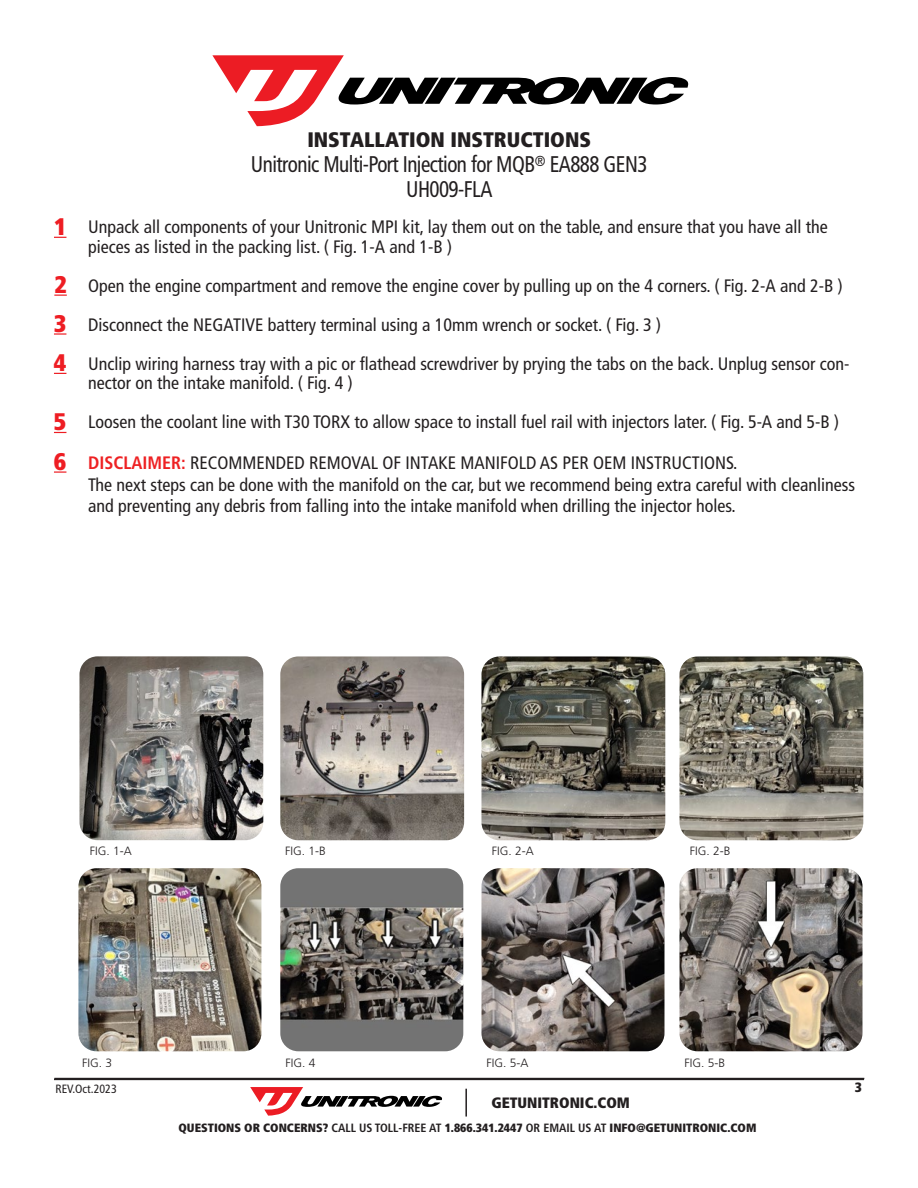
<style>
.page{position:relative;width:918px;height:1188px;background:#fff}
.page>*{position:absolute;margin:0;border:0;box-sizing:border-box;transform-origin:0 0}
.t1{font:900 condensed 24px "Frutiger LT Std";color:#ee1d23}
.t2{font:condensed 22.65px/25.2px "Frutiger LT Std";letter-spacing:-.025em;color:#231f20;text-align:center;scale:.93 1}
.t3{font:900 condensed 21px "Frutiger LT Std";color:#231f20}
.t4{font:condensed 18px/19.5px "Frutiger LT Std";color:#231f20}
.t5{font:900 condensed 15px "Frutiger LT Std";color:#231f20}
.t6{font:900 condensed 13.5px "Frutiger LT Std";color:#231f20}
.t7{font:900 condensed 12px "Frutiger LT Std";color:#231f20}
.t8{font:300 12px "Frutiger LT Std";color:#231f20}
.t9{font:condensed 12px "Frutiger LT Std";color:#231f20}
.s1{font-weight:700;color:#ee2123}
.s2{font-weight:700}
</style>
<div class="page">
<hr style="left:54px;top:1079px;width:810px;height:1px;background:#231f20">
<hr style="left:465px;top:1089px;width:2px;height:28px;background:#231f20">
<svg style="left:250px;top:1087px;width:192px;height:29px"></svg>
<svg style="left:212px;top:55px;width:476px;height:71px"></svg>
<img style="left:78px;top:868px;width:183px;height:183px">
<img style="left:280px;top:868px;width:183px;height:183px">
<img style="left:481px;top:868px;width:184px;height:183px">
<img style="left:679px;top:868px;width:184px;height:183px">
<hr style="left:54px;top:1078px;width:810px;height:1px;background:#231f20">
<svg style="left:54px;top:295px;width:13px;height:1px"></svg>
<svg style="left:54px;top:237px;width:12px;height:1px"></svg>
<svg style="left:54px;top:333px;width:12px;height:2px"></svg>
<svg style="left:54px;top:373px;width:12px;height:1px"></svg>
<svg style="left:54px;top:432px;width:12px;height:1px"></svg>
<svg style="left:54px;top:471px;width:12px;height:2px"></svg>
<img style="left:280px;top:656px;width:184px;height:184px">
<img style="left:481px;top:656px;width:184px;height:184px">
<img style="left:79px;top:656px;width:184px;height:184px">
<img style="left:679px;top:656px;width:184px;height:184px">
<p class="t1" style="left:54px;top:212px;width:14px">1</p>
<p class="t1" style="left:54px;top:270px;width:14px">2</p>
<p class="t1" style="left:54px;top:309px;width:14px">3</p>
<p class="t1" style="left:54px;top:348px;width:14px">4</p>
<p class="t1" style="left:54px;top:407px;width:14px">5</p>
<p class="t1" style="left:54px;top:447px;width:14px">6</p>
<p class="t3" style="left:307px;top:126px;width:285px">INSTALLATION INSTRUCTIONS</p>
<p class="t2" style="left:251px;top:151px;width:428px">Unitronic Multi-Port Injection for MQB<sup>®</sup> EA888 GEN3<br>UH009-FLA</p>
<p class="t4" style="left:88px;top:217px;width:741px">Unpack all components of your Unitronic MPI kit, lay them out on the table, and ensure that you have all the pieces as listed in the packing list. ( Fig. 1-A and 1-B )</p>
<p class="t4" style="left:88px;top:276px;width:756px">Open the engine compartment and remove the engine cover by pulling up on the 4 corners. ( Fig. 2-A and 2-B )</p>
<p class="t4" style="left:88px;top:315px;width:574px">Disconnect the NEGATIVE battery terminal using a 10mm wrench or socket. ( Fig. 3 )</p>
<p class="t4" style="left:88px;top:354px;width:763px">Unclip wiring harness tray with a pic or flathead screwdriver by prying the tabs on the back. Unplug sensor con&shy;nector on the intake manifold. ( Fig. 4 )</p>
<p class="t4" style="left:88px;top:412px;width:753px">Loosen the coolant line with T30 TORX to allow space to install fuel rail with injectors later. ( Fig. 5-A and 5-B )</p>
<p class="t4" style="left:88px;top:453px;width:651px"><span class="s1">DISCLAIMER:</span> RECOMMENDED REMOVAL OF INTAKE MANIFOLD AS PER OEM INSTRUCTIONS.</p>
<p class="t4" style="left:88px;top:474px;width:768px;line-height:21.6px">The next steps can be done with the manifold on the car, but we recommend being extra careful with cleanliness and preventing any debris from falling into the intake manifold when drilling the injector holes.</p>
<p class="t8" style="left:90px;top:844px;width:43px">FIG. 1-A</p>
<p class="t8" style="left:285px;top:844px;width:42px">FIG. 1-B</p>
<p class="t8" style="left:492px;top:844px;width:43px">FIG. 2-A</p>
<p class="t8" style="left:690px;top:844px;width:42px">FIG. 2-B</p>
<p class="t8" style="left:82px;top:1056px;width:31px">FIG. 3</p>
<p class="t8" style="left:285px;top:1056px;width:31px">FIG. 4</p>
<p class="t8" style="left:487px;top:1056px;width:43px">FIG. 5-A</p>
<p class="t8" style="left:685px;top:1056px;width:42px">FIG. 5-B</p>
<p class="t9" style="left:56px;top:1081px;width:63px">REV.Oct.2023</p>
<p class="t5" style="left:491px;top:1094px;width:140px">GETUNITRONIC.COM</p>
<p class="t7" style="left:178px;top:1120px;width:580px">QUESTIONS OR CONCERNS? <span class="s2">CALL US TOLL-FREE AT</span> 1.866.341.2447 <span class="s2">OR EMAIL US AT</span> INFO@GETUNITRONIC.COM</p>
<p class="t6" style="left:855px;top:1079px;width:9px">3</p>
</div>
